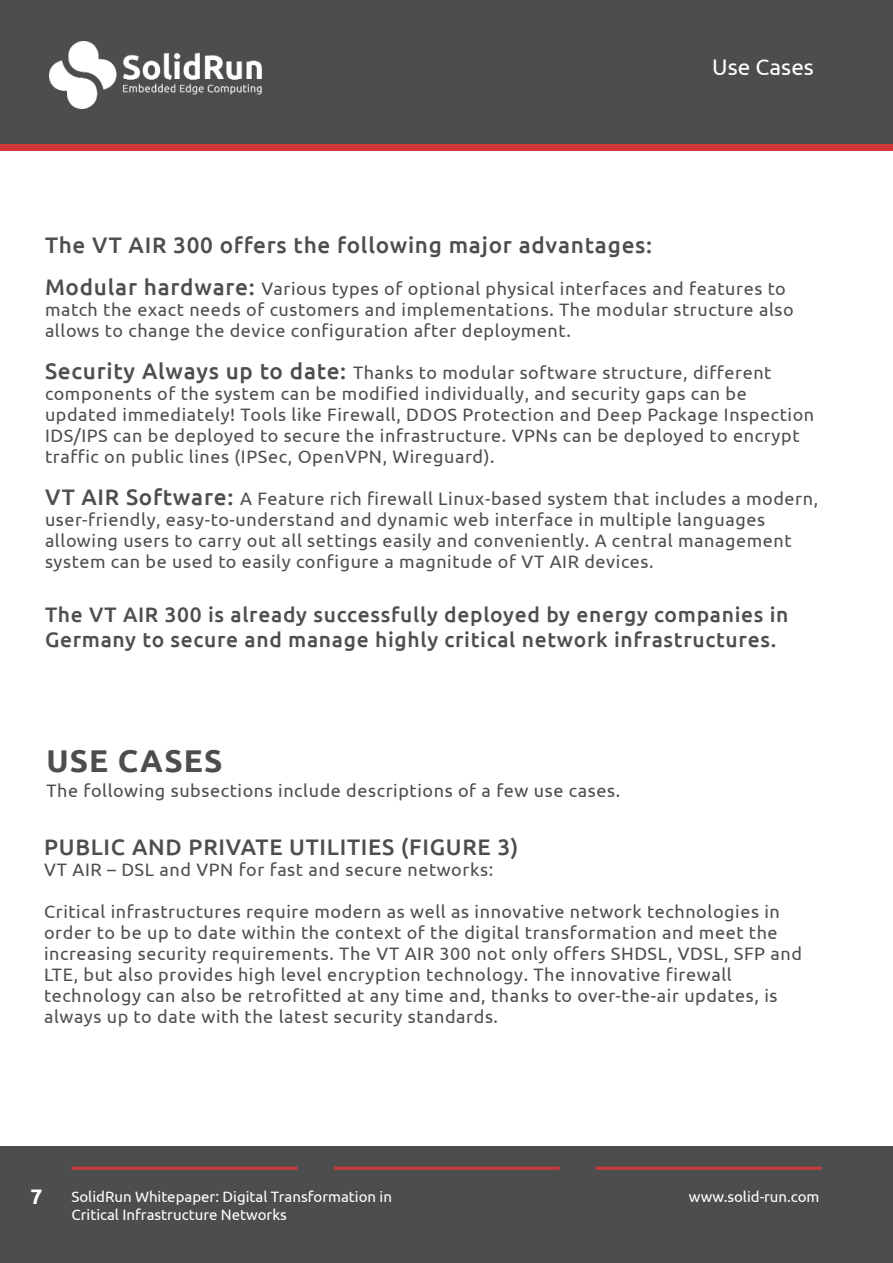
<style>
.page{position:relative;width:893px;height:1263px;background:#fff}
.page>*{position:absolute;margin:0;border:0;box-sizing:border-box;transform-origin:0 0}
.t1{font:700 31.5px "Ubuntu";letter-spacing:.035em;color:#4d4d4d}
.t2{font:500 22.5px "Ubuntu";letter-spacing:.035em;color:#4d4e4d}
.t3{font:22.5px "Ubuntu";color:#fff}
.t4{font:500 21px/25.5px "Ubuntu";letter-spacing:.035em;color:#4d4e4d}
.t5{font:700 21px "Ubuntu";color:#fff}
.t6{font:18px/21px "Ubuntu";letter-spacing:.035em;color:#4d4e4d}
.t7{font:18px "Ubuntu";letter-spacing:.035em;color:#4d4d4d}
.t8{font:15px/18px "Ubuntu";color:#fff}
.s1{font-weight:500;font-size:22.5px}
</style>
<div class="page">
<div style="left:0;top:0;width:893px;height:144px;background:#4d4d4d"></div>
<div style="left:0;top:144px;width:893px;height:6px;background:#cf3739"></div>
<img style="left:50px;top:41px;width:212px;height:67px">
<div style="left:0;top:1147px;width:893px;height:116px;background:#4d4d4d"></div>
<hr style="left:71px;top:1167px;width:227px;height:3px;background:#cf3739">
<hr style="left:334px;top:1167px;width:226px;height:3px;background:#cf3739">
<hr style="left:595px;top:1167px;width:226px;height:3px;background:#cf3739">
<p class="t3" style="left:712px;top:54px;width:103px">Use Cases</p>
<p class="t2" style="left:45px;top:230px;width:609px">The VT AIR 300 offers the following major advantages:</p>
<p class="t6" style="left:45px;top:277px;width:750px"><span class="s1">Modular hardware:</span> Various types of optional physical interfaces and features to match the exact needs of customers and implementations. The modular structure also allows to change the device configuration after deployment.</p>
<p class="t6" style="left:45px;top:361px;width:771px"><span class="s1">Security Always up to date:</span> Thanks to modular software structure, different components of the system can be modified individually, and security gaps can be updated immediately! Tools like Firewall, DDOS Protection and Deep Package Inspection IDS/IPS can be deployed to secure the infrastructure. VPNs can be deployed to encrypt traffic on public lines (IPSec, OpenVPN, Wireguard).</p>
<p class="t6" style="left:45px;top:487px;width:775px"><span class="s1">VT AIR Software:</span> A Feature rich firewall Linux-based system that includes a modern, user-friendly, easy-to-understand and dynamic web interface in multiple languages allowing users to carry out all settings easily and conveniently. A central management system can be used to easily configure a magnitude of VT AIR devices.</p>
<p class="t4" style="left:45px;top:601px;width:745px">The VT AIR 300 is already successfully deployed by energy companies in<br>Germany to secure and manage highly critical network infrastructures.</p>
<h1 class="t1" style="left:46px;top:741px;width:177px">USE CASES</h1>
<p class="t7" style="left:46px;top:780px;width:575px">The following subsections include descriptions of a few use cases.</p>
<p class="t2" style="left:44px;top:833px;width:476px">PUBLIC AND PRIVATE UTILITIES (FIGURE 3)</p>
<p class="t6" style="left:44px;top:858px;width:451px">VT AIR – DSL and VPN for fast and secure networks:</p>
<p class="t6" style="left:44px;top:900px;width:759px">Critical infrastructures require modern as well as innovative network technologies in order to be up to date within the context of the digital transformation and meet the increasing security requirements. The VT AIR 300 not only offers SHDSL, VDSL, SFP and LTE, but also provides high level encryption technology. The innovative firewall technology can also be retrofitted at any time and, thanks to over-the-air updates, is always up to date with the latest security standards.</p>
<p class="t5" style="left:30px;top:1184px;width:13px">7</p>
<p class="t8" style="left:71px;top:1187px;width:322px">SolidRun Whitepaper: Digital Transformation in<br>Critical Infrastructure Networks</p>
<p class="t8" style="left:689px;top:1187px;width:132px">www.solid-run.com</p>
</div>
